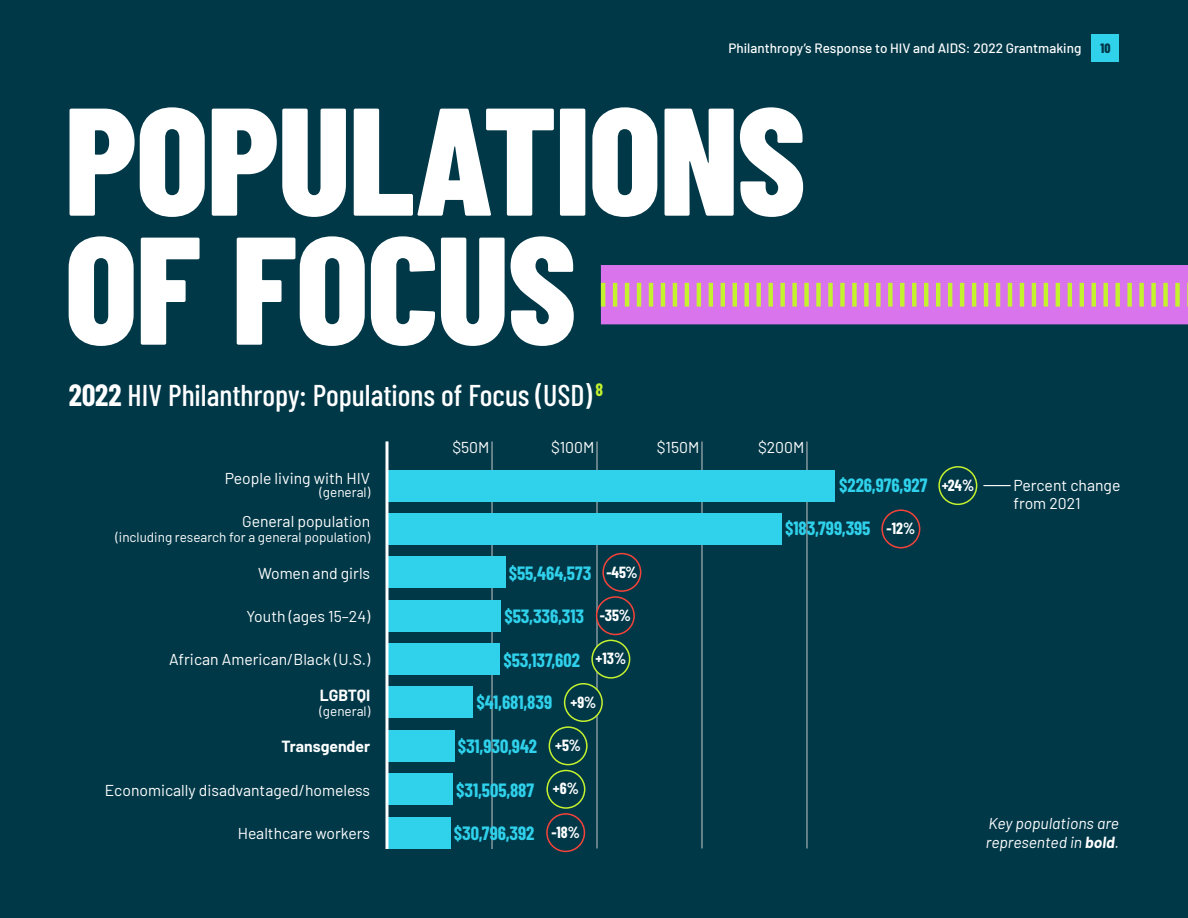
<style>
.page{position:relative;width:1188px;height:918px;background:#003848}
.page>*{position:absolute;margin:0;border:0;box-sizing:border-box;transform-origin:0 0}
.H1_-_Chapter_title_102pt{font:800 153px/129px "Barlow Condensed";letter-spacing:-.015em;color:#fff}
.Chart_title_-_BarCond_20pt{font:500 30px "Barlow Condensed";color:#fff}
.Chart_numbers_-_BarCond_12pt{font:700 18.75px "Barlow Condensed";color:#30d1eb}
.Body_-_Barlow_10_5_navy{font:15.75px/18px "Barlow";color:#fff}
.Body_-_Barlow_10_5_navy-2{font:italic 15.75px/18.9px "Barlow";color:#fff}
.Body_-_Barlow_10_5_navy-3{font:700 15.75px "Barlow Condensed";color:#fff}
.Body_-_Barlow_10_5_navy-4{font:700 15.75px "Barlow";color:#fff}
.t1{font:13.5px "Barlow";color:#fff}
.t2{font:500 13.5px "Barlow";color:#fff}
.t3{font:800 13.5px "Barlow Condensed";color:#003848}
.s1{font-weight:700}
</style>
<div class="page">
<hr style="left:597px;top:442px;width:1px;height:406px;background:#c7c8ca">
<hr style="left:807px;top:442px;width:1px;height:406px;background:#c7c8ca">
<hr style="left:702px;top:442px;width:1px;height:406px;background:#c7c8ca">
<hr style="left:492px;top:441px;width:1px;height:408px;background:#c7c8ca">
<div style="left:388px;top:470px;width:447px;height:31px;background:#30d1eb"></div>
<div style="left:388px;top:600px;width:113px;height:32px;background:#30d1eb"></div>
<div style="left:388px;top:773px;width:65px;height:32px;background:#30d1eb"></div>
<div style="left:388px;top:513px;width:394px;height:32px;background:#30d1eb"></div>
<div style="left:388px;top:643px;width:112px;height:32px;background:#30d1eb"></div>
<div style="left:388px;top:817px;width:63px;height:32px;background:#30d1eb"></div>
<div style="left:388px;top:556px;width:118px;height:32px;background:#30d1eb"></div>
<div style="left:388px;top:730px;width:67px;height:32px;background:#30d1eb"></div>
<div style="left:388px;top:687px;width:85px;height:31px;background:#30d1eb"></div>
<div style="left:938px;top:466px;width:39px;height:39px;border:2px solid #c4f22f;border-radius:50%"></div>
<div style="left:592px;top:640px;width:38px;height:38px;background:#003848;border-radius:50%"></div>
<div style="left:591px;top:640px;width:39px;height:39px;border:2px solid #c4f22f;border-radius:50%"></div>
<div style="left:602px;top:553px;width:39px;height:39px;border:2px solid #f64339;border-radius:50%"></div>
<div style="left:881px;top:509px;width:39px;height:39px;border:2px solid #f64339;border-radius:50%"></div>
<div style="left:565px;top:684px;width:37px;height:37px;background:#003848;border-radius:50%"></div>
<div style="left:564px;top:683px;width:39px;height:39px;border:2px solid #c4f22f;border-radius:50%"></div>
<div style="left:596px;top:596px;width:39px;height:39px;border:2px solid #f64339;border-radius:50%"></div>
<div style="left:546px;top:770px;width:39px;height:39px;border:2px solid #c4f22f;border-radius:50%"></div>
<div style="left:546px;top:813px;width:39px;height:39px;border:2px solid #f64339;border-radius:50%"></div>
<hr style="left:386px;top:441px;width:2px;height:408px;background:#fff">
<div style="left:549px;top:726px;width:39px;height:39px;border:2px solid #c4f22f;border-radius:50%"></div>
<svg style="left:983px;top:485px;width:28px;height:1px"></svg>
<div style="left:601px;top:265px;width:587px;height:59px;background:#d974ed"></div>
<hr style="left:601px;top:283px;width:4px;height:24px;background:#c4f22f">
<hr style="left:613px;top:283px;width:4px;height:24px;background:#c4f22f">
<hr style="left:625px;top:283px;width:4px;height:24px;background:#c4f22f">
<hr style="left:637px;top:283px;width:4px;height:24px;background:#c4f22f">
<hr style="left:649px;top:283px;width:4px;height:24px;background:#c4f22f">
<hr style="left:661px;top:283px;width:4px;height:24px;background:#c4f22f">
<hr style="left:673px;top:283px;width:4px;height:24px;background:#c4f22f">
<hr style="left:685px;top:283px;width:4px;height:24px;background:#c4f22f">
<hr style="left:697px;top:283px;width:4px;height:24px;background:#c4f22f">
<hr style="left:709px;top:283px;width:4px;height:24px;background:#c4f22f">
<hr style="left:721px;top:283px;width:4px;height:24px;background:#c4f22f">
<hr style="left:733px;top:283px;width:4px;height:24px;background:#c4f22f">
<hr style="left:745px;top:283px;width:4px;height:24px;background:#c4f22f">
<div style="left:756px;top:283px;width:5px;height:24px;background:#c4f22f"></div>
<div style="left:768px;top:283px;width:5px;height:24px;background:#c4f22f"></div>
<div style="left:780px;top:283px;width:5px;height:24px;background:#c4f22f"></div>
<div style="left:792px;top:283px;width:5px;height:24px;background:#c4f22f"></div>
<div style="left:804px;top:283px;width:5px;height:24px;background:#c4f22f"></div>
<div style="left:816px;top:283px;width:5px;height:24px;background:#c4f22f"></div>
<div style="left:828px;top:283px;width:5px;height:24px;background:#c4f22f"></div>
<div style="left:840px;top:283px;width:5px;height:24px;background:#c4f22f"></div>
<div style="left:852px;top:283px;width:5px;height:24px;background:#c4f22f"></div>
<div style="left:864px;top:283px;width:5px;height:24px;background:#c4f22f"></div>
<div style="left:876px;top:283px;width:5px;height:24px;background:#c4f22f"></div>
<div style="left:888px;top:283px;width:5px;height:24px;background:#c4f22f"></div>
<div style="left:900px;top:283px;width:5px;height:24px;background:#c4f22f"></div>
<hr style="left:912px;top:283px;width:4px;height:24px;background:#c4f22f">
<hr style="left:924px;top:283px;width:4px;height:24px;background:#c4f22f">
<hr style="left:936px;top:283px;width:4px;height:24px;background:#c4f22f">
<hr style="left:948px;top:283px;width:4px;height:24px;background:#c4f22f">
<hr style="left:960px;top:283px;width:4px;height:24px;background:#c4f22f">
<hr style="left:972px;top:283px;width:4px;height:24px;background:#c4f22f">
<hr style="left:984px;top:283px;width:4px;height:24px;background:#c4f22f">
<hr style="left:996px;top:283px;width:4px;height:24px;background:#c4f22f">
<hr style="left:1008px;top:283px;width:4px;height:24px;background:#c4f22f">
<hr style="left:1020px;top:283px;width:4px;height:24px;background:#c4f22f">
<hr style="left:1032px;top:283px;width:4px;height:24px;background:#c4f22f">
<hr style="left:1044px;top:283px;width:4px;height:24px;background:#c4f22f">
<hr style="left:1056px;top:283px;width:4px;height:24px;background:#c4f22f">
<hr style="left:1068px;top:283px;width:4px;height:24px;background:#c4f22f">
<hr style="left:1080px;top:283px;width:4px;height:24px;background:#c4f22f">
<hr style="left:1092px;top:283px;width:4px;height:24px;background:#c4f22f">
<hr style="left:1104px;top:283px;width:4px;height:24px;background:#c4f22f">
<div style="left:1115px;top:283px;width:5px;height:24px;background:#c4f22f"></div>
<div style="left:1127px;top:283px;width:5px;height:24px;background:#c4f22f"></div>
<div style="left:1139px;top:283px;width:5px;height:24px;background:#c4f22f"></div>
<div style="left:1151px;top:283px;width:5px;height:24px;background:#c4f22f"></div>
<div style="left:1163px;top:283px;width:5px;height:24px;background:#c4f22f"></div>
<div style="left:1175px;top:283px;width:5px;height:24px;background:#c4f22f"></div>
<svg style="left:1187px;top:283px;width:1px;height:24px"></svg>
<div style="left:1092px;top:34px;width:27px;height:27px;background:#30d1eb"></div>
<p class="t2" style="left:729px;top:38px;width:354px">Philanthropy’s Response to HIV and AIDS: 2022 Grantmaking</p>
<p class="t3" style="left:1100px;top:40px;width:12px">10</p>
<h1 class="H1_-_Chapter_title_102pt" style="left:64px;top:92px;width:743px">POPULATIONS<br>OF FOCUS</h1>
<h4 class="Chart_title_-_BarCond_20pt" style="left:69px;top:376px;width:536px"><span class="s1">2022</span> HIV Philanthropy: Populations of Focus (USD) <sup>8</sup></h4>
<p class="Body_-_Barlow_10_5_navy" style="left:551px;top:437px;width:45px">$100M</p>
<p class="Body_-_Barlow_10_5_navy" style="left:657px;top:437px;width:44px">$150M</p>
<p class="Body_-_Barlow_10_5_navy" style="left:758px;top:437px;width:48px">$200M</p>
<p class="Body_-_Barlow_10_5_navy" style="left:452px;top:437px;width:39px">$50M</p>
<p class="Body_-_Barlow_10_5_navy" style="left:225px;top:468px;width:147px">People living with HIV</p>
<p class="t1" style="left:319px;top:483px;width:52px">(general)</p>
<p class="Body_-_Barlow_10_5_navy" style="left:242px;top:511px;width:130px">General population</p>
<p class="t1" style="left:115px;top:528px;width:256px">(including research for a general population)</p>
<p class="Body_-_Barlow_10_5_navy" style="left:258px;top:563px;width:114px">Women and girls</p>
<p class="Body_-_Barlow_10_5_navy" style="left:246px;top:606px;width:125px">Youth (ages 15–24)</p>
<p class="Body_-_Barlow_10_5_navy" style="left:169px;top:650px;width:202px">African American/Black (U.S.)</p>
<p class="Body_-_Barlow_10_5_navy-4" style="left:320px;top:684px;width:52px">LGBTQI</p>
<p class="t1" style="left:319px;top:702px;width:52px">(general)</p>
<p class="Body_-_Barlow_10_5_navy-4" style="left:282px;top:735px;width:90px">Transgender</p>
<p class="Body_-_Barlow_10_5_navy" style="left:105px;top:780px;width:267px">Economically disadvantaged/homeless</p>
<p class="Body_-_Barlow_10_5_navy" style="left:238px;top:823px;width:134px">Healthcare workers</p>
<p class="Chart_numbers_-_BarCond_12pt" style="left:509px;top:561px;width:84px">$55,464,573</p>
<p class="Body_-_Barlow_10_5_navy-3" style="left:606px;top:562px;width:33px">-45%</p>
<p class="Chart_numbers_-_BarCond_12pt" style="left:504px;top:605px;width:81px">$53,336,313</p>
<p class="Chart_numbers_-_BarCond_12pt" style="left:503px;top:648px;width:78px">$53,137,602</p>
<p class="Body_-_Barlow_10_5_navy-3" style="left:600px;top:605px;width:32px">-35%</p>
<p class="Body_-_Barlow_10_5_navy-3" style="left:596px;top:649px;width:32px">+13%</p>
<p class="Chart_numbers_-_BarCond_12pt" style="left:476px;top:691px;width:77px">$41,681,839</p>
<p class="Chart_numbers_-_BarCond_12pt" style="left:458px;top:735px;width:81px">$31,930,942</p>
<p class="Chart_numbers_-_BarCond_12pt" style="left:456px;top:778px;width:79px">$31,505,887</p>
<p class="Chart_numbers_-_BarCond_12pt" style="left:454px;top:822px;width:82px">$30,796,392</p>
<p class="Body_-_Barlow_10_5_navy-3" style="left:570px;top:692px;width:27px">+9%</p>
<p class="Body_-_Barlow_10_5_navy-3" style="left:555px;top:736px;width:27px">+5%</p>
<p class="Body_-_Barlow_10_5_navy-3" style="left:553px;top:779px;width:27px">+6%</p>
<p class="Body_-_Barlow_10_5_navy-3" style="left:551px;top:822px;width:30px">-18%</p>
<p class="Chart_numbers_-_BarCond_12pt" style="left:839px;top:473px;width:90px">$226,976,927</p>
<p class="Chart_numbers_-_BarCond_12pt" style="left:785px;top:517px;width:87px">$183,799,395</p>
<p class="Body_-_Barlow_10_5_navy-3" style="left:887px;top:519px;width:30px">-12%</p>
<p class="Body_-_Barlow_10_5_navy-3" style="left:942px;top:475px;width:34px">+24%</p>
<p class="Body_-_Barlow_10_5_navy" style="left:1013px;top:475px;width:109px">Percent change from 2021</p>
<p class="Body_-_Barlow_10_5_navy-2" style="left:986px;top:813px;width:135px">Key populations are represented in <span class="s1">bold</span>.</p>
</div>
